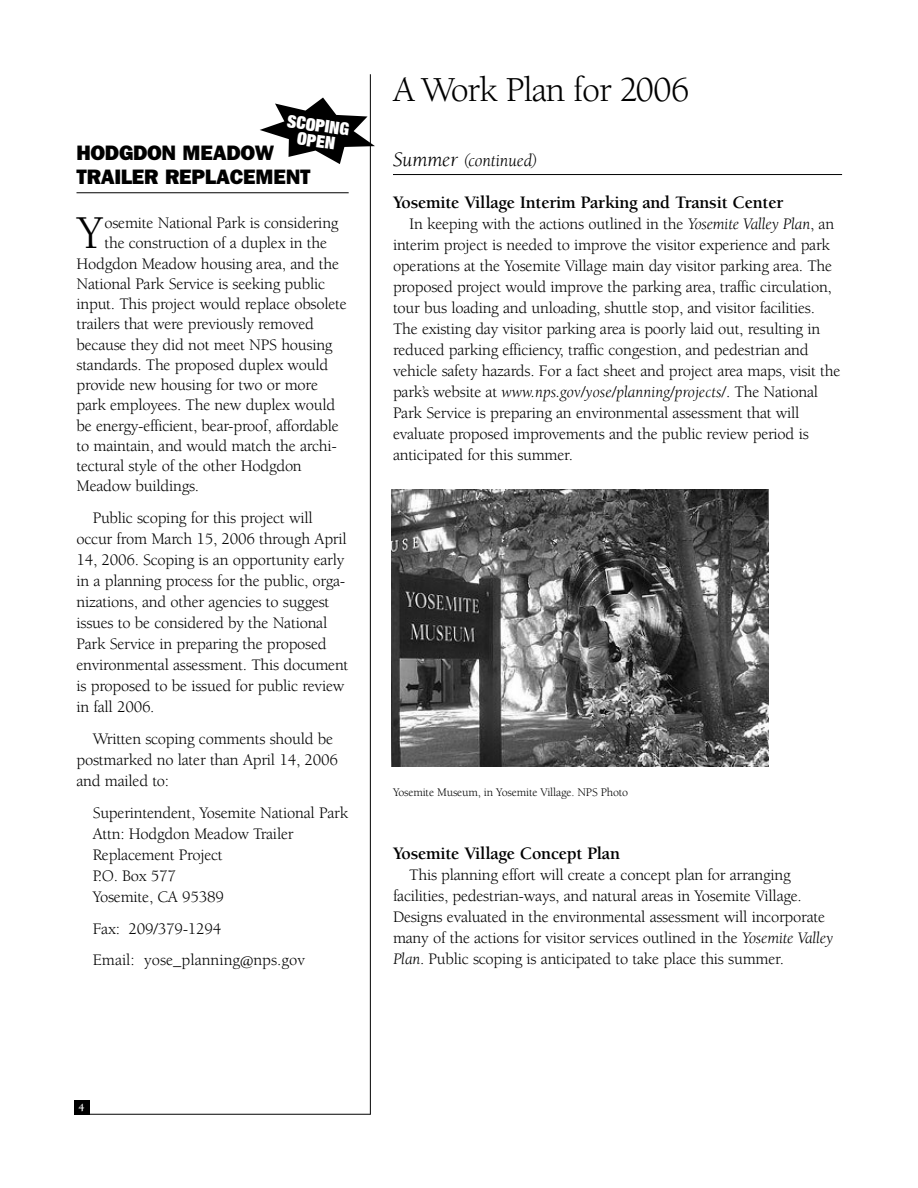
<style>
.page{position:relative;width:918px;height:1188px;background:#fff}
.page>*{position:absolute;margin:0;border:0;box-sizing:border-box;transform-origin:0 0}
.t1{font:48.3px "Berkeley";color:#000}
.t2{font:36px "Berkeley";letter-spacing:-.03em;color:#000}
.t3{font:800 21px/24px "Franklin Gothic";letter-spacing:-.01em;color:#000}
.t4{font:700 18px "Berkeley";letter-spacing:-.015em;color:#000}
.t5{font:italic 18px "Berkeley";letter-spacing:-.01em;color:#000}
.t6{font:900 expanded 17.4px/15.9px "Helvetica Neue";color:#fff;text-align:center}
.t7{font:16.5px/21px "Berkeley";letter-spacing:-.015em;color:#000}
.t8{font:12px "Berkeley";letter-spacing:-.015em;color:#000}
.t9{font:700 11.25px "Berkeley";color:#fff}
.s1{font-size:21px}
.s2{font-style:italic}
</style>
<div class="page">
<hr style="left:393px;top:174px;width:449px;height:1px;background:#000">
<hr style="left:74px;top:1114px;width:296px;height:1px;background:#000">
<div style="left:74px;top:1100px;width:16px;height:14px;background:#000"></div>
<hr style="left:370px;top:74px;width:1px;height:1041px;background:#000">
<img style="left:392px;top:489px;width:377px;height:277px">
<hr style="left:77px;top:192px;width:272px;height:1px;background:#000">
<svg style="left:260px;top:98px;width:115px;height:66px"></svg>
<p class="t6" style="left:288px;top:114px;width:64px;rotate:8deg">SCOPING<br>OPEN</p>
<p class="t3" style="left:77px;top:140px;width:236px">HODGDON MEADOW<br>TRAILER REPLACEMENT</p>
<h1 class="t1" style="left:77px;top:214px;width:27px">Y</h1>
<p class="t7" style="left:104px;top:214px;width:236px">osemite National Park is considering</p>
<p class="t7" style="left:104px;top:234px;width:224px">the construction of a duplex in the</p>
<p class="t7" style="left:77px;top:254px;width:264px">Hodgdon Meadow housing area, and the</p>
<p class="t7" style="left:77px;top:275px;width:250px">National Park Service is seeking public</p>
<p class="t7" style="left:77px;top:295px;width:272px">input. This project would replace obsolete</p>
<p class="t7" style="left:77px;top:315px;width:239px">trailers that were previously removed</p>
<p class="t7" style="left:77px;top:335px;width:258px">because they did not meet NPS housing</p>
<p class="t7" style="left:77px;top:356px;width:253px">standards. The proposed duplex would</p>
<p class="t7" style="left:77px;top:376px;width:243px">provide new housing for two or more</p>
<p class="t7" style="left:77px;top:396px;width:260px">park employees. The new duplex would</p>
<p class="t7" style="left:77px;top:416px;width:264px">be energy-efficient, bear-proof, affordable</p>
<p class="t7" style="left:77px;top:437px;width:262px">to maintain, and would match the archi-</p>
<p class="t7" style="left:77px;top:457px;width:227px">tectural style of the other Hodgdon</p>
<p class="t7" style="left:77px;top:477px;width:124px">Meadow buildings.</p>
<p class="t7" style="left:77px;top:509px;width:273px;text-indent:16px">Public scoping for this project will occur from March 15, 2006 through April 14, 2006. Scoping is an opportunity early in a planning process for the public, orga&shy;nizations, and other agencies to suggest issues to be considered by the National Park Service in preparing the proposed environmental assessment. This document is proposed to be issued for public review in fall 2006.</p>
<p class="t7" style="left:77px;top:730px;width:263px;text-indent:16px">Written scoping comments should be postmarked no later than April 14, 2006 and mailed to:</p>
<p class="t7" style="left:93px;top:804px;width:257px">Superintendent, Yosemite National Park<br>Attn: Hodgdon Meadow Trailer<br>Replacement Project<br>P.O. Box 577<br>Yosemite, CA 95389</p>
<p class="t7" style="left:93px;top:914px;width:214px;line-height:31.8px">Fax: 209/379-1294<br>Email: yose_planning@nps.gov</p>
<h2 class="t2" style="left:393px;top:76px;width:298px">A Work Plan for 2006</h2>
<p class="t5" style="left:393px;top:153px;width:146px"><span class="s1">Summer</span> (continued)</p>
<p class="t4" style="left:393px;top:195px;width:392px">Yosemite Village Interim Parking and Transit Center</p>
<p class="t7" style="left:393px;top:214px;width:449px;text-indent:16px">In keeping with the actions outlined in the <span class="s2">Yosemite Valley Plan</span>, an interim project is needed to improve the visitor experience and park operations at the Yosemite Village main day visitor parking area. The proposed project would improve the parking area, traffic circulation, tour bus loading and unloading, shuttle stop, and visitor facilities.<br>The existing day visitor parking area is poorly laid out, resulting in reduced parking efficiency, traffic congestion, and pedestrian and vehicle safety hazards. For a fact sheet and project area maps, visit the park’s website at <span class="s2">www.nps.gov/yose/planning/projects/</span>. The National Park Service is preparing an environmental assessment that will evaluate proposed improvements and the public review period is anticipated for this summer.</p>
<p class="t8" style="left:393px;top:787px;width:237px">Yosemite Museum, in Yosemite Village. NPS Photo</p>
<p class="t4" style="left:393px;top:846px;width:229px">Yosemite Village Concept Plan</p>
<p class="t7" style="left:393px;top:865px;width:442px;text-indent:16px">This planning effort will create a concept plan for arranging facilities, pedestrian-ways, and natural areas in Yosemite Village.<br>Designs evaluated in the environmental assessment will incorporate many of the actions for visitor services outlined in the <span class="s2">Yosemite Valley Plan</span>. Public scoping is anticipated to take place this summer.</p>
<p class="t9" style="left:79px;top:1103px;width:8px">4</p>
</div>
